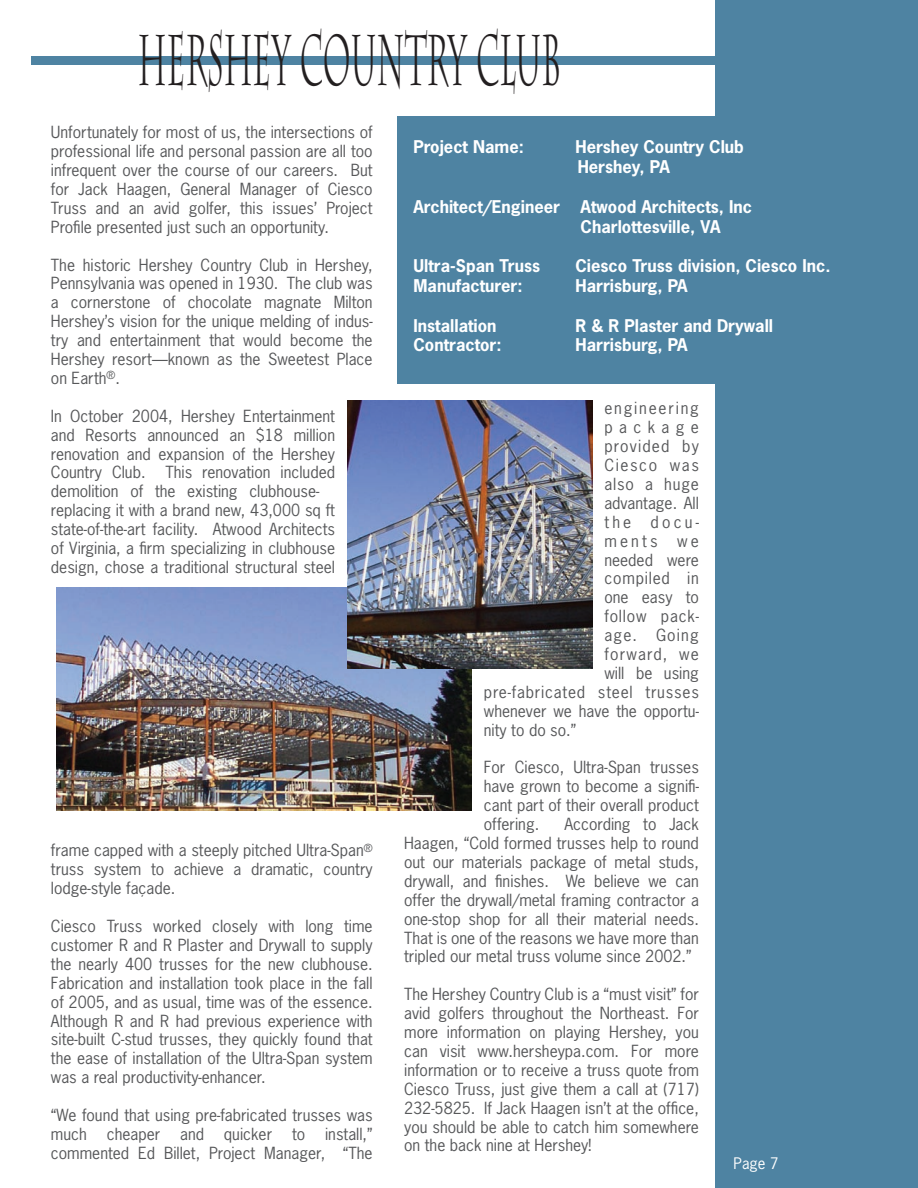
<style>
.page{position:relative;width:918px;height:1188px;background:#fff}
.page>*{position:absolute;margin:0;border:0;box-sizing:border-box;transform-origin:0 0}
.t1{font:71.4px "Charlemagne Std";color:#231f20;scale:.42 1}
.t2{font:700 16.5px/19.8px "News Gothic Std";color:#fff}
.t3{font:15.75px/18.9px "News Gothic Std";color:#57585a;text-align:justify}
.t4{font:15px "News Gothic Std";color:#fff}
</style>
<div class="page">
<img style="left:57px;top:587px;width:415px;height:224px">
<img style="left:347px;top:400px;width:245px;height:268px">
<div style="left:31px;top:56px;width:728px;height:9px;background:#4e83a2"></div>
<div style="left:715px;top:0;width:203px;height:1188px;background:#4e83a2"></div>
<div style="left:397px;top:116px;width:347px;height:268px;background:#4e83a2"></div>
<h1 class="t1" style="left:138px;top:19px;width:1009px">HERSHEY COUNTRY CLUB</h1>
<p class="t3" style="left:51px;top:123px;width:323px">Unfortunately for most of us, the intersections of professional life and personal passion are all too infrequent over the course of our careers. But for Jack Haagen, General Manager of Ciesco Truss and an avid golfer, this issues’ Project Profile presented just such an opportunity.</p>
<p class="t3" style="left:51px;top:256px;width:323px">The historic Hershey Country Club in Hershey, Pennsylvania was opened in 1930. The club was a cornerstone of chocolate magnate Milton Hershey’s vision for the unique melding of indus&shy;try and entertainment that would become the Hershey resort—known as the Sweetest Place on Earth<sup>®</sup>.</p>
<p class="t3" style="left:51px;top:407px;width:286px">In October 2004, Hershey Entertainment and Resorts announced an $18 million renovation and expansion of the Hershey Country Club.</p>
<p class="t3" style="left:51px;top:464px;width:286px;text-align:left;text-indent:115px">This renovation included demolition of the existing clubhouse&shy;replacing it with a brand new, 43,000 sq ft state-of-the-art facility. Atwood Architects of Virginia, a firm specializing in clubhouse design, chose a traditional structural steel</p>
<p class="t3" style="left:51px;top:842px;width:323px">frame capped with a steeply pitched Ultra-Span<sup>® </sup>truss system to achieve a dramatic, country lodge-style façade.</p>
<p class="t3" style="left:51px;top:917px;width:323px">Ciesco Truss worked closely with long time customer R and R Plaster and Drywall to supply the nearly 400 trusses for the new clubhouse.<br>Fabrication and installation took place in the fall of 2005, and as usual, time was of the essence.<br>Although R and R had previous experience with site-built C-stud trusses, they quickly found that the ease of installation of the Ultra-Span system was a real productivity-enhancer.</p>
<p class="t3" style="left:51px;top:1106px;width:323px">“We found that using pre-fabricated trusses was much</p>
<p class="t3" style="left:51px;top:1125px;width:323px;text-align:right">install,”<br>commented Ed Billet, Project Manager, “The</p>
<p class="t3" style="left:107px;top:1125px;width:55px">cheaper</p>
<p class="t3" style="left:180px;top:1125px;width:25px">and</p>
<p class="t3" style="left:224px;top:1125px;width:50px">quicker</p>
<p class="t3" style="left:292px;top:1125px;width:15px">to</p>
<p class="t2" style="left:414px;top:138px;width:112px">Project Name:</p>
<p class="t2" style="left:576px;top:138px;width:170px">Hershey Country Club<br>Hershey, PA</p>
<p class="t2" style="left:581px;top:197px;width:173px;text-indent:-167px">Architect/Engineer Atwood Architects, Inc<br>Charlottesville, VA</p>
<p class="t2" style="left:414px;top:257px;width:128px">Ultra-Span Truss</p>
<p class="t2" style="left:576px;top:257px;width:256px">Ciesco Truss division, Ciesco Inc.</p>
<p class="t2" style="left:414px;top:276px;width:111px">Manufacturer:</p>
<p class="t2" style="left:576px;top:276px;width:114px">Harrisburg, PA</p>
<p class="t2" style="left:414px;top:316px;width:85px">Installation</p>
<p class="t2" style="left:576px;top:316px;width:199px">R &amp; R Plaster and Drywall</p>
<p class="t2" style="left:414px;top:336px;width:90px">Contractor:</p>
<p class="t2" style="left:576px;top:336px;width:114px">Harrisburg, PA</p>
<p class="t3" style="left:604px;top:399px;width:96px">engineering</p>
<p class="t3" style="left:604px;top:418px;width:96px">package</p>
<p class="t3" style="left:604px;top:437px;width:96px">provided by</p>
<p class="t3" style="left:604px;top:456px;width:96px">Ciesco was</p>
<p class="t3" style="left:604px;top:475px;width:96px">also a huge</p>
<p class="t3" style="left:604px;top:494px;width:96px">advantage. All</p>
<p class="t3" style="left:604px;top:513px;width:96px">the docu-</p>
<p class="t3" style="left:604px;top:532px;width:96px">ments we</p>
<p class="t3" style="left:604px;top:551px;width:96px">needed were</p>
<p class="t3" style="left:604px;top:570px;width:96px">compiled in</p>
<p class="t3" style="left:604px;top:588px;width:96px">one easy to</p>
<p class="t3" style="left:604px;top:607px;width:96px">follow pack-</p>
<p class="t3" style="left:604px;top:626px;width:96px">age. Going</p>
<p class="t3" style="left:604px;top:645px;width:96px">forward, we</p>
<p class="t3" style="left:604px;top:664px;width:96px">will be using</p>
<p class="t3" style="left:484px;top:683px;width:216px">pre-fabricated steel trusses</p>
<p class="t3" style="left:484px;top:702px;width:216px">whenever we have the opportu-</p>
<p class="t3" style="left:484px;top:721px;width:94px">nity to do so.”</p>
<p class="t3" style="left:484px;top:759px;width:216px">For Ciesco, Ultra-Span trusses have grown to become a signifi&shy;cant part of their overall product offering.</p>
<p class="t3" style="left:404px;top:815px;width:296px;text-indent:160px">According to Jack Haagen, “Cold formed trusses help to round out our materials package of metal studs, drywall, and finishes. We believe we can offer the drywall/metal framing contractor a one-stop shop for all their material needs.<br>That is one of the reasons we have more than tripled our metal truss volume since 2002.”</p>
<p class="t3" style="left:404px;top:985px;width:296px">The Hershey Country Club is a “must visit” for avid golfers throughout the Northeast. For more information on playing Hershey, you can visit www.hersheypa.com. For more information or to receive a truss quote from Ciesco Truss, just give them a call at (717)<br>232-5825. If Jack Haagen isn’t at the office, you should be able to catch him somewhere on the back nine at Hershey!</p>
<p class="t4" style="left:734px;top:1155px;width:46px">Page 7</p>
</div>
